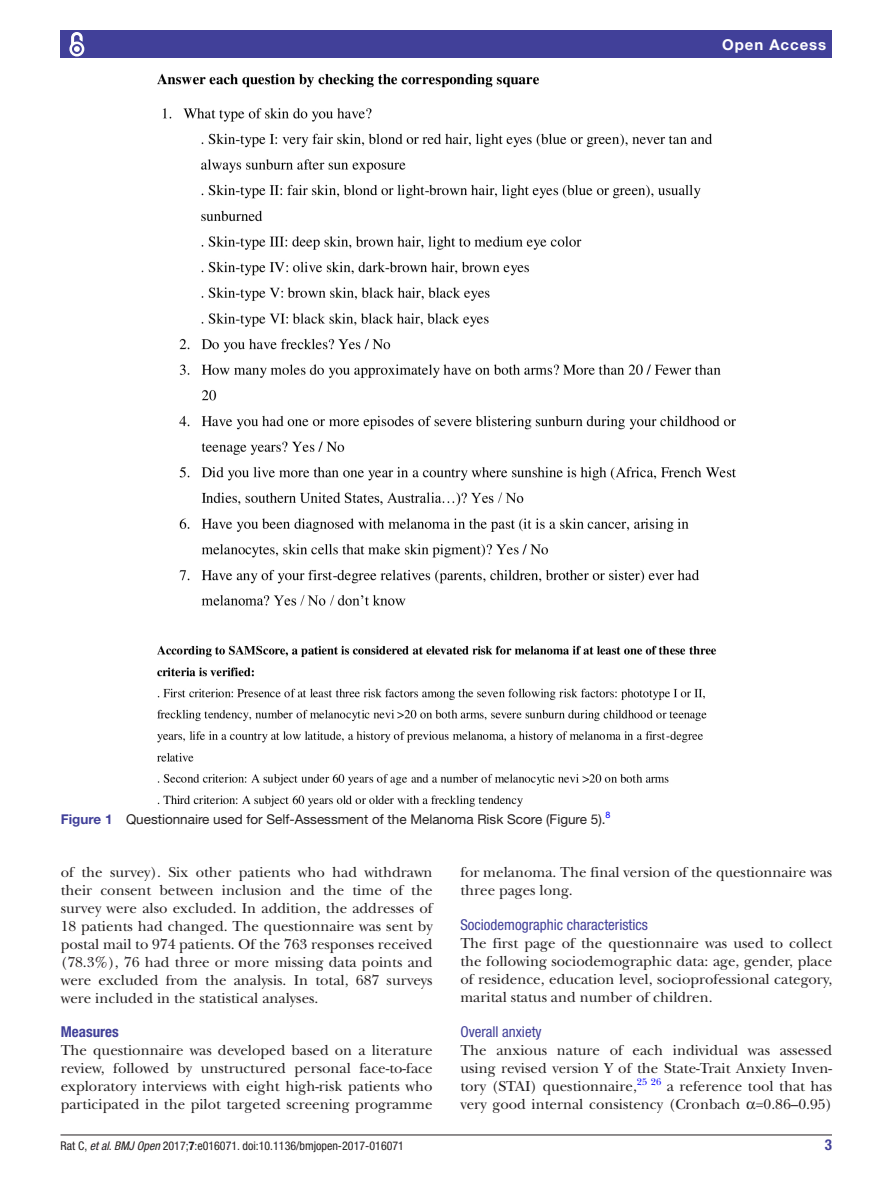
<style>
.page{position:relative;width:893px;height:1191px;background:#fff}
.page>*{position:absolute;margin:0;border:0;box-sizing:border-box;transform-origin:0 0}
.t1{font:15px/18px "New Baskerville";color:#231f20;text-align:justify}
.t2{font:condensed 15px "Helvetica Neue LT Std";color:#414099}
.t3{font:700 15px "Helvetica Neue LT Std";letter-spacing:.065em;color:#fff}
.t4{font:700 condensed 15px "Helvetica Neue LT Std";color:#414099}
.t5{font:13.5px "Helvetica Neue LT Std";color:#231f20}
.t6{font:condensed 12px "Helvetica Neue LT Std";color:#231f20}
.t7{font:9px "Helvetica Neue LT Std";color:#00f}
.s1{font-weight:700;color:#414099}
.s2{font-style:italic}
.s3{font-weight:700}
</style>
<div class="page">
<hr style="left:61px;top:1134px;width:771px;height:1px;background:#231f20">
<div style="left:61px;top:31px;width:771px;height:27px;background:#414099"></div>
<svg style="left:69px;top:32px;width:16px;height:25px"></svg>
<img style="left:157px;top:73px;width:579px;height:733px">
<p class="t3" style="left:722px;top:35px;width:106px">Open Access</p>
<p class="t5" style="left:61px;top:811px;width:546px"><span class="s1">Figure 1</span> Questionnaire used for Self-Assessment of the Melanoma Risk Score (Figure 5).</p>
<p class="t7" style="left:606px;top:809px;width:6px">8</p>
<p class="t1" style="left:61px;top:863px;width:373px">of the survey). Six other patients who had withdrawn their consent between inclusion and the time of the survey were also excluded. In addition, the addresses of 18 patients had changed. The questionnaire was sent by postal mail to 974 patients. Of the 763 responses received (78.3%), 76 had three or more missing data points and were excluded from the analysis. In total, 687 surveys were included in the statistical analyses.</p>
<p class="t4" style="left:61px;top:1023px;width:60px">Measures</p>
<p class="t1" style="left:61px;top:1041px;width:373px">The questionnaire was developed based on a literature review, followed by unstructured personal face-to-face exploratory interviews with eight high-risk patients who participated in the pilot targeted screening programme</p>
<p class="t1" style="left:460px;top:863px;width:373px">for melanoma. The final version of the questionnaire was three pages long.</p>
<p class="t2" style="left:460px;top:916px;width:189px">Sociodemographic characteristics</p>
<p class="t1" style="left:460px;top:934px;width:373px">The first page of the questionnaire was used to collect the following sociodemographic data: age, gender, place of residence, education level, socioprofessional category, marital status and number of children.</p>
<p class="t2" style="left:460px;top:1023px;width:83px">Overall anxiety</p>
<p class="t1" style="left:460px;top:1041px;width:373px">The anxious nature of each individual was assessed using revised version Y of the State-Trait Anxiety Inven&shy;tory (STAI) questionnaire,<sup>25</sup> <sup>26</sup> a reference tool that has very good internal consistency (Cronbach =0.86–0.95)</p>
<p class="t6" style="left:61px;top:1138px;width:345px">Rat C, <span class="s2">et al</span>. <span class="s2">BMJ Open</span> 2017;<span class="s3">7</span>:e016071. doi:10.1136/bmjopen-2017-016071</p>
<p class="t4" style="left:825px;top:1135px;width:9px">3</p>
</div>
